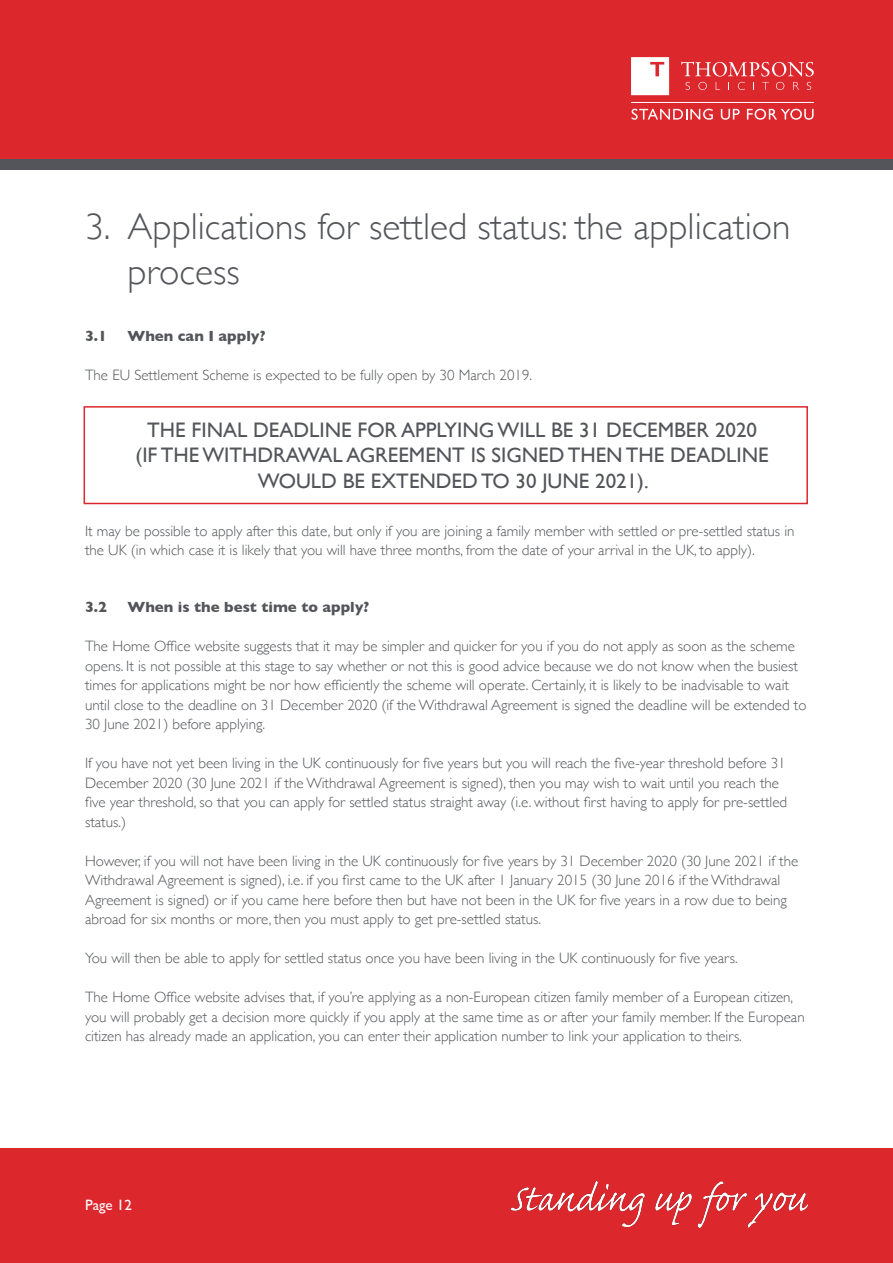
<style>
.page{position:relative;width:893px;height:1263px;background:#fff}
.page>*{position:absolute;margin:0;border:0;box-sizing:border-box;transform-origin:0 0}
.Main_Heading{font:300 37.5px/45px "Gill Sans";color:#54555a}
.t1{font:21px/25.2px "Gill Sans";color:#54555a;text-align:center}
.Body_Copy{font:300 15px/19.5px "Gill Sans";color:#54555a}
.Sub_Heading{font:700 15px "Gill Sans";color:#54555a}
.t2{font:15px "Gill Sans";color:#fff}
</style>
<div class="page">
<div style="left:0;top:0;width:893px;height:170px;background:#dc272d"></div>
<div style="left:0;top:1148px;width:893px;height:115px;background:#dc272d"></div>
<div style="left:0;top:159px;width:893px;height:11px;background:#54555a"></div>
<svg style="left:681px;top:62px;width:133px;height:28px"></svg>
<svg style="left:631px;top:57px;width:38px;height:38px"></svg>
<hr style="left:631px;top:102px;width:183px;height:1px;background:#fff">
<svg style="left:632px;top:109px;width:81px;height:11px"></svg>
<svg style="left:721px;top:109px;width:19px;height:11px"></svg>
<svg style="left:747px;top:109px;width:66px;height:11px"></svg>
<img style="left:512px;top:1182px;width:296px;height:45px">
<div style="left:84px;top:406px;width:724px;height:98px;border:2px solid #dc272d"></div>
<p class="Main_Heading" style="left:128px;top:202px;width:664px;text-indent:-43px">3. Applications for settled status: the application process</p>
<p class="Sub_Heading" style="left:85px;top:324px;width:24px">3.1</p>
<p class="Sub_Heading" style="left:128px;top:324px;width:139px">When can I apply?</p>
<p class="Body_Copy" style="left:85px;top:364px;width:449px">The EU Settlement Scheme is expected to be fully open by 30 March 2019.</p>
<p class="t1" style="left:136px;top:417px;width:634px">THE FINAL DEADLINE FOR APPLYING WILL BE 31 DECEMBER 2020 (IF THE WITHDRAWAL AGREEMENT IS SIGNED THEN THE DEADLINE<br>WOULD BE EXTENDED TO 30 JUNE 2021).</p>
<p class="Body_Copy" style="left:85px;top:520px;width:711px">It may be possible to apply after this date, but only if you are joining a family member with settled or pre-settled status in the UK (in which case it is likely that you will have three months, from the date of your arrival in the UK, to apply).</p>
<p class="Sub_Heading" style="left:85px;top:595px;width:24px">3.2</p>
<p class="Sub_Heading" style="left:128px;top:595px;width:243px">When is the best time to apply?</p>
<p class="Body_Copy" style="left:85px;top:636px;width:723px">The Home Office website suggests that it may be simpler and quicker for you if you do not apply as soon as the scheme opens. It is not possible at this stage to say whether or not this is good advice because we do not know when the busiest times for applications might be nor how efficiently the scheme will operate. Certainly, it is likely to be inadvisable to wait until close to the deadline on 31 December 2020 (if the Withdrawal Agreement is signed the deadline will be extended to 30 June 2021) before applying.</p>
<p class="Body_Copy" style="left:85px;top:753px;width:704px">If you have not yet been living in the UK continuously for five years but you will reach the five-year threshold before 31<br>December 2020 (30 June 2021 if the Withdrawal Agreement is signed), then you may wish to wait until you reach the five year threshold, so that you can apply for settled status straight away (i.e. without first having to apply for pre-settled status.)</p>
<p class="Body_Copy" style="left:85px;top:850px;width:715px">However, if you will not have been living in the UK continuously for five years by 31 December 2020 (30 June 2021 if the Withdrawal Agreement is signed), i.e. if you first came to the UK after 1 January 2015 (30 June 2016 if the Withdrawal Agreement is signed) or if you came here before then but have not been in the UK for five years in a row due to being abroad for six months or more, then you must apply to get pre-settled status.</p>
<p class="Body_Copy" style="left:85px;top:948px;width:654px">You will then be able to apply for settled status once you have been living in the UK continuously for five years.</p>
<p class="Body_Copy" style="left:85px;top:987px;width:721px">The Home Office website advises that, if you’re applying as a non-European citizen family member of a European citizen, you will probably get a decision more quickly if you apply at the same time as or after your family member. If the European citizen has already made an application, you can enter their application number to link your application to theirs.</p>
<p class="t2" style="left:85px;top:1196px;width:48px">Page 12</p>
</div>
